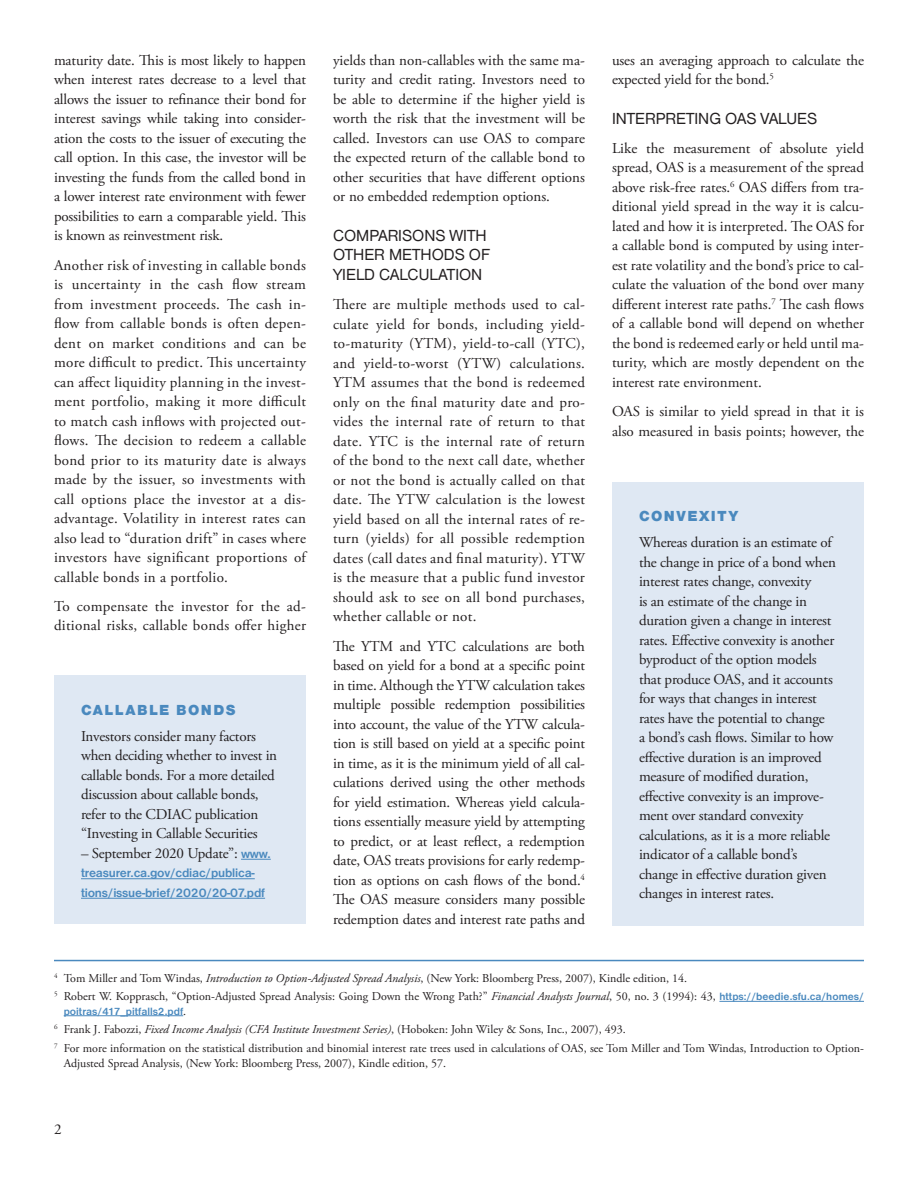
<style>
.page{position:relative;width:918px;height:1188px;background:#fff}
.page>*{position:absolute;margin:0;border:0;box-sizing:border-box;transform-origin:0 0}
.M_Subhead_1{font:16.5px/19.8px "Nimbus San D";color:#231f20}
.M_Body{font:15px/19.5px "Adobe Garamond Pro";letter-spacing:-.015em;color:#231f20;text-align:justify}
.M_Body-2{font:15px/19.5px "Adobe Garamond Pro";letter-spacing:.02em;color:#231f20}
.M_Figure{font:15px "Nimbus San D Blac";letter-spacing:.1em;color:#4a89be}
.M_Body-3{font:700 12.75px/19.5px "Nimbus San D";letter-spacing:-.015em;color:#4a89be}
.M_Footnote_2{font:12px/14.4px "Adobe Garamond Pro";color:#231f20}
.M_Footnote{font:12px "Adobe Garamond Pro";color:#231f20}
.M_Footnote_2-2{font:700 10.8px "Nimbus San D";color:#4a89be}
.s1{font-family:"Nimbus San D";font-weight:700;font-size:12.75px;color:#4a89be}
.s2{font-style:italic}
.s3{font-family:"Nimbus San D";font-weight:700;font-size:10.8px;color:#4a89be}
.s4{font-family:"Adobe Garamond Pro";font-weight:400;font-size:12px;color:#231f20}
</style>
<div class="page">
<hr style="left:54px;top:960px;width:810px;height:1px;background:#4a89be">
<hr style="left:719px;top:1001px;width:145px;height:1px;background:#4a89be">
<hr style="left:64px;top:1015px;width:119px;height:1px;background:#4a89be">
<div style="left:612px;top:482px;width:252px;height:443px;background:#dfe8f3"></div>
<div style="left:54px;top:676px;width:252px;height:248px;background:#dfe8f3"></div>
<hr style="left:241px;top:859px;width:30px;height:1px;background:#4a89be">
<hr style="left:81px;top:878px;width:174px;height:1px;background:#4a89be">
<hr style="left:81px;top:898px;width:184px;height:1px;background:#4a89be">
<p class="M_Body" style="left:54px;top:51px;width:254px">maturity date. This is most likely to happen when interest rates decrease to a level that allows the issuer to refinance their bond for interest savings while taking into consider&shy;ation the costs to the issuer of executing the call option. In this case, the investor will be investing the funds from the called bond in a lower interest rate environment with fewer possibilities to earn a comparable yield. This is known as reinvestment risk.</p>
<p class="M_Body" style="left:54px;top:256px;width:254px">Another risk of investing in callable bonds is uncertainty in the cash flow stream from investment proceeds. The cash in&shy;flow from callable bonds is often depen&shy;dent on market conditions and can be more difficult to predict. This uncertainty can affect liquidity planning in the invest&shy;ment portfolio, making it more difficult to match cash inflows with projected out&shy;flows. The decision to redeem a callable bond prior to its maturity date is always made by the issuer, so investments with call options place the investor at a dis&shy;advantage. Volatility in interest rates can also lead to “duration drift” in cases where investors have significant proportions of callable bonds in a portfolio.</p>
<p class="M_Body-2" style="left:54px;top:597px;width:254px">To compensate the investor for the ad&shy;ditional risks, callable bonds offer higher</p>
<p class="M_Figure" style="left:81px;top:701px;width:156px">CALLABLE BONDS</p>
<p class="M_Body" style="left:81px;top:727px;width:198px;text-align:left">Investors consider many factors when deciding whether to invest in callable bonds. For a more detailed discussion about callable bonds, refer to the CDIAC publication “Investing in Callable Securities</p>
<p class="M_Body" style="left:81px;top:844px;width:191px">– September 2020 Update”: <span class="s1">www.</span></p>
<p class="M_Body-3" style="left:81px;top:864px;width:186px">treasurer.ca.gov/cdiac/publica&shy;tions/issue-brief/2020/20-07.pdf</p>
<p class="M_Body" style="left:333px;top:51px;width:254px">yields than non-callables with the same ma&shy;turity and credit rating. Investors need to be able to determine if the higher yield is worth the risk that the investment will be called. Investors can use OAS to compare the expected return of the callable bond to other securities that have different options or no embedded redemption options.</p>
<p class="M_Subhead_1" style="left:333px;top:225px;width:159px">COMPARISONS WITH<br>OTHER METHODS OF<br>YIELD CALCULATION</p>
<p class="M_Body" style="left:333px;top:295px;width:254px">There are multiple methods used to cal&shy;culate yield for bonds, including yield&shy;to-maturity (YTM), yield-to-call (YTC), and yield-to-worst (YTW) calculations.<br>YTM assumes that the bond is redeemed only on the final maturity date and pro&shy;vides the internal rate of return to that date. YTC is the internal rate of return of the bond to the next call date, whether or not the bond is actually called on that date. The YTW calculation is the lowest yield based on all the internal rates of re&shy;turn (yields) for all possible redemption dates (call dates and final maturity). YTW is the measure that a public fund investor should ask to see on all bond purchases, whether callable or not.</p>
<p class="M_Body" style="left:333px;top:637px;width:254px">The YTM and YTC calculations are both based on yield for a bond at a specific point in time. Although the YTW calculation takes multiple possible redemption possibilities into account, the value of the YTW calcula&shy;tion is still based on yield at a specific point in time, as it is the minimum yield of all cal&shy;culations derived using the other methods for yield estimation. Whereas yield calcula&shy;tions essentially measure yield by attempting to predict, or at least reflect, a redemption date, OAS treats provisions for early redemp&shy;tion as options on cash flows of the bond.<sup>4<br></sup>The OAS measure considers many possible redemption dates and interest rate paths and</p>
<p class="M_Body" style="left:612px;top:51px;width:254px">uses an averaging approach to calculate the expected yield for the bond.<sup>5</sup></p>
<p class="M_Subhead_1" style="left:612px;top:108px;width:207px">INTERPRETING OAS VALUES</p>
<p class="M_Body" style="left:612px;top:139px;width:254px">Like the measurement of absolute yield spread, OAS is a measurement of the spread above risk-free rates.<sup>6</sup> OAS differs from tra&shy;ditional yield spread in the way it is calcu&shy;lated and how it is interpreted. The OAS for a callable bond is computed by using inter&shy;est rate volatility and the bond’s price to cal&shy;culate the valuation of the bond over many different interest rate paths.<sup>7</sup> The cash flows of a callable bond will depend on whether the bond is redeemed early or held until ma&shy;turity, which are mostly dependent on the interest rate environment.</p>
<p class="M_Body" style="left:612px;top:402px;width:254px">OAS is similar to yield spread in that it is also measured in basis points; however, the</p>
<p class="M_Figure" style="left:639px;top:507px;width:101px">CONVEXITY</p>
<p class="M_Body" style="left:639px;top:533px;width:198px;text-align:left">Whereas duration is an estimate of the change in price of a bond when interest rates change, convexity<br>is an estimate of the change in duration given a change in interest rates. Effective convexity is another byproduct of the option models that produce OAS, and it accounts for ways that changes in interest rates have the potential to change<br>a bond’s cash flows. Similar to how effective duration is an improved measure of modified duration, effective convexity is an improve&shy;ment over standard convexity calculations, as it is a more reliable indicator of a callable bond’s change in effective duration given changes in interest rates.</p>
<p class="M_Footnote" style="left:54px;top:971px;width:635px"><sup>4</sup> Tom Miller and Tom Windas, <span class="s2">Introduction to Option-Adjusted Spread Analysis</span>, (New York: Bloomberg Press, 2007), Kindle edition, 14.</p>
<p class="M_Footnote_2" style="left:54px;top:990px;width:812px"><sup>5</sup> Robert W. Kopprasch, “Option-Adjusted Spread Analysis: Going Down the Wrong Path?” <span class="s2">Financial Analysts Journal</span>, 50, no. 3 (1994): 43, <span class="s3">https://beedie.sfu.ca/homes/</span></p>
<p class="M_Footnote_2-2" style="left:64px;top:1005px;width:124px">poitras/417_pitfalls2.pdf<span class="s4">.</span></p>
<p class="M_Footnote_2" style="left:54px;top:1023px;width:573px"><sup>6</sup> Frank J. Fabozzi, <span class="s2">Fixed Income Analysis (CFA Institute Investment Series)</span>, (Hoboken: John Wiley &amp; Sons, Inc., 2007), 493.</p>
<p class="M_Footnote_2" style="left:64px;top:1042px;width:802px;text-indent:-10px"><sup>7</sup> For more information on the statistical distribution and binomial interest rate trees used in calculations of OAS, see Tom Miller and Tom Windas, Introduction to Option-<br>Adjusted Spread Analysis, (New York: Bloomberg Press, 2007), Kindle edition, 57.</p>
<p class="M_Body" style="left:54px;top:1120px;width:9px">2</p>
</div>
